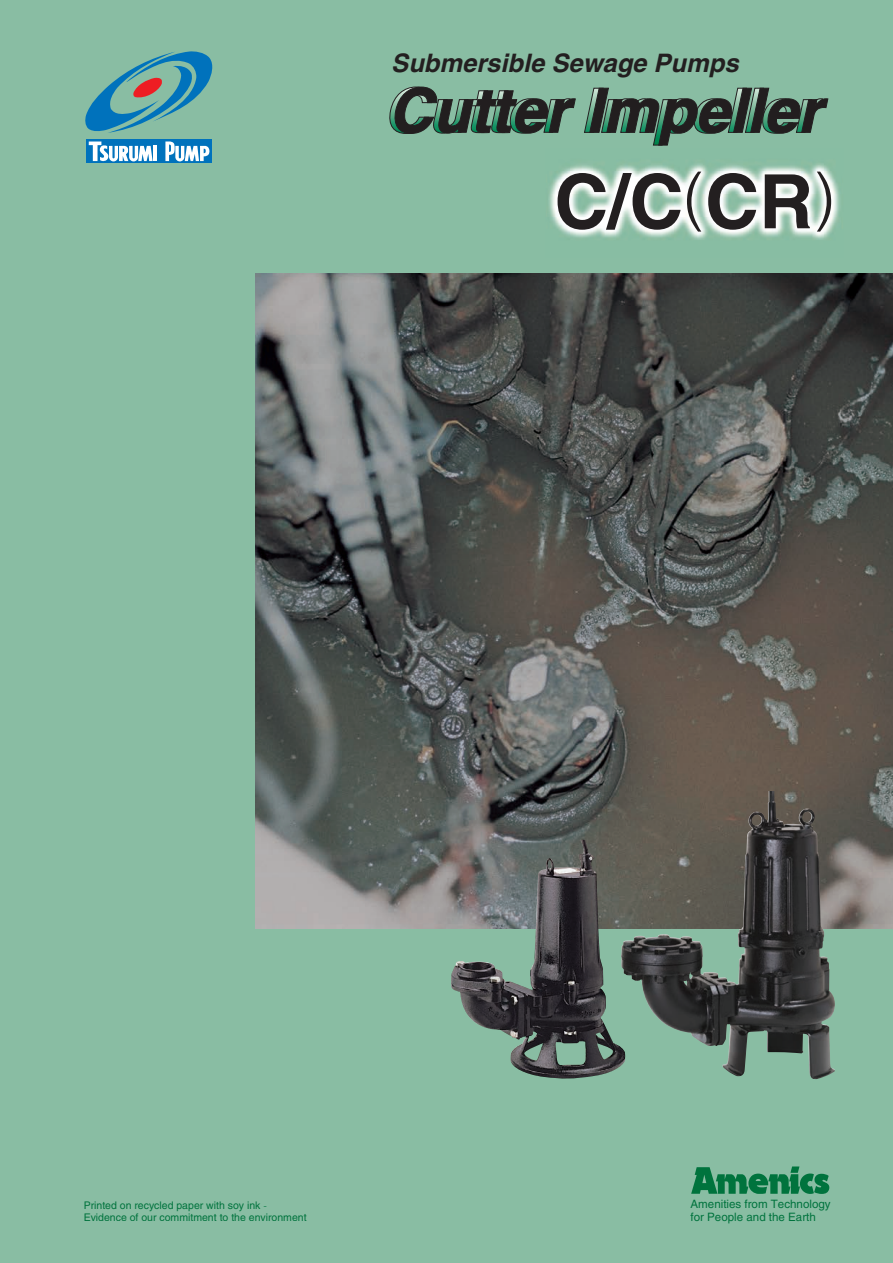
<style>
.page{position:relative;width:893px;height:1263px;background:#89bda3}
.page>*{position:absolute;margin:0;border:0;box-sizing:border-box;transform-origin:0 0}
.t1{font:700 75px "Helvetica";color:#231f20}
.t2{font:italic 700 25.5px "Helvetica";color:#231f20}
.t3{font:11.55px/12.8px "Helvetica";color:#00733d}
.t4{font:10.5px/11.2px "Helvetica";color:#00733d}
.s1{font-weight:300;font-size:64.5px}
</style>
<div class="page">
<img style="left:255px;top:273px;width:638px;height:655px">
<img style="left:621px;top:791px;width:188px;height:285px">
<img style="left:451px;top:840px;width:174px;height:239px">
<svg style="left:86px;top:140px;width:126px;height:23px"></svg>
<hr style="left:153px;top:146px;width:4px;height:15px;background:#fff">
<svg style="left:89px;top:142px;width:64px;height:19px"></svg>
<svg style="left:165px;top:141px;width:45px;height:20px"></svg>
<svg style="left:85px;top:51px;width:130px;height:82px;background:#63a1a6"></svg>
<svg style="left:387px;top:86px;width:189px;height:48px;background:#536f61"></svg>
<svg style="left:584px;top:87px;width:245px;height:59px;background:#5a7a6a"></svg>
<svg style="left:691px;top:1166px;width:138px;height:28px;background:#3c936a"></svg>
<div style="left:691px;top:1199px;width:140px;height:11px;background:#89bda3"></div>
<div style="left:691px;top:1212px;width:124px;height:11px;background:#89bda3"></div>
<div style="left:85px;top:1202px;width:176px;height:9px;background:#89bda3"></div>
<div style="left:85px;top:1213px;width:221px;height:8px;background:#89bda3"></div>
<img style="left:548px;top:148px;width:293px;height:110px">
<h2 class="t2" style="left:391px;top:47px;width:349px">Submersible Sewage Pumps</h2>
<h1 class="t1" style="left:554px;top:156px;width:282px">C/C<span class="s1">(</span>CR<span class="s1">)</span></h1>
<p class="t4" style="left:84px;top:1200px;width:224px">Printed on recycled paper with soy ink -<br>Evidence of our commitment to the environment</p>
<p class="t3" style="left:691px;top:1197px;width:142px">Amenities from Technology for People and the Earth</p>
</div>
